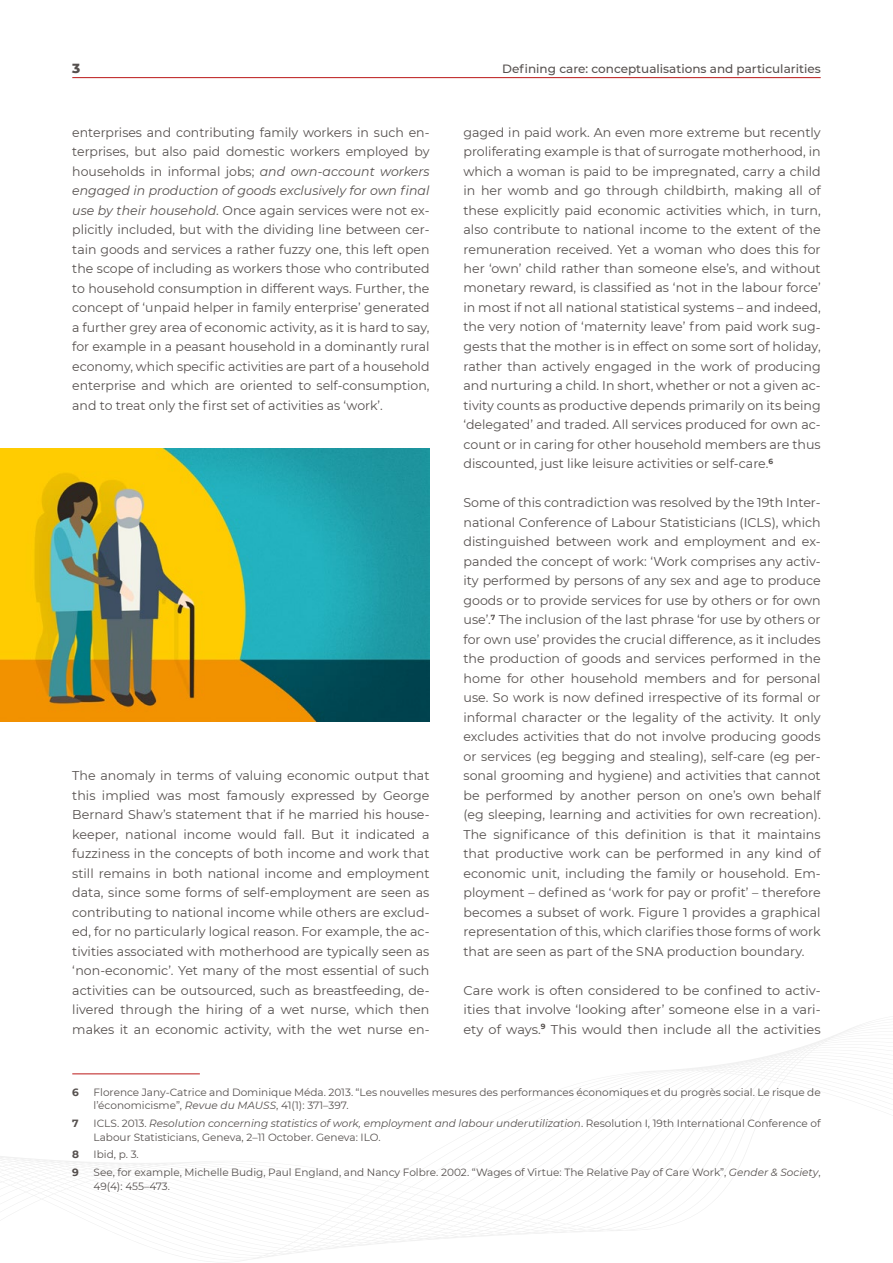
<style>
.page{position:relative;width:893px;height:1263px;background:#fff}
.page>*{position:absolute;margin:0;border:0;box-sizing:border-box;transform-origin:0 0}
.t1{font:800 13.5px "Montserrat";color:#55504e}
.t2{font:12.75px/19.5px "Montserrat";color:#55504e;text-align:justify}
.t3{font:500 12px "Montserrat";color:#55504e}
.t4{font:10.5px/13.5px "Montserrat";color:#55504e}
.t5{font:700 10.5px "Montserrat";color:#55504e}
.s1{font-style:italic}
</style>
<div class="page">
<hr style="left:72px;top:77px;width:749px;height:1px;background:#bb1818">
<svg style="left:72px;top:1021px;width:812px;height:240px"></svg>
<svg style="left:0;top:1155px;width:600px;height:98px"></svg>
<img style="left:0;top:449px;width:429px;height:273px">
<p class="t1" style="left:72px;top:58px;width:10px">3</p>
<p class="t3" style="left:502px;top:60px;width:320px">Defining care: conceptualisations and particularities</p>
<p class="t2" style="left:72px;top:122px;width:359px">enterprises and contributing family workers in such en&shy;terprises, but also paid domestic workers employed by households in informal jobs; <span class="s1">and own-account workers engaged in production of goods exclusively for own final use by their household</span>. Once again services were not ex&shy;plicitly included, but with the dividing line between cer&shy;tain goods and services a rather fuzzy one, this left open the scope of including as workers those who contributed to household consumption in different ways. Further, the concept of ‘unpaid helper in family enterprise’ generated a further grey area of economic activity, as it is hard to say, for example in a peasant household in a dominantly rural economy, which specific activities are part of a household enterprise and which are oriented to self-consumption, and to treat only the first set of activities as ‘work’.</p>
<p class="t2" style="left:72px;top:765px;width:359px">The anomaly in terms of valuing economic output that this implied was most famously expressed by George Bernard Shaw’s statement that if he married his house&shy;keeper, national income would fall. But it indicated a fuzziness in the concepts of both income and work that still remains in both national income and employment data, since some forms of self-employment are seen as contributing to national income while others are exclud&shy;ed, for no particularly logical reason. For example, the ac&shy;tivities associated with motherhood are typically seen as ‘non-economic’. Yet many of the most essential of such activities can be outsourced, such as breastfeeding, de&shy;livered through the hiring of a wet nurse, which then makes it an economic activity, with the wet nurse en-</p>
<p class="t2" style="left:463px;top:122px;width:359px">gaged in paid work. An even more extreme but recently proliferating example is that of surrogate motherhood, in which a woman is paid to be impregnated, carry a child in her womb and go through childbirth, making all of these explicitly paid economic activities which, in turn, also contribute to national income to the extent of the remuneration received. Yet a woman who does this for her ‘own’ child rather than someone else’s, and without monetary reward, is classified as ‘not in the labour force’ in most if not all national statistical systems – and indeed, the very notion of ‘maternity leave’ from paid work sug&shy;gests that the mother is in effect on some sort of holiday, rather than actively engaged in the work of producing and nurturing a child. In short, whether or not a given ac&shy;tivity counts as productive depends primarily on its being ‘delegated’ and traded. All services produced for own ac&shy;count or in caring for other household members are thus discounted, just like leisure activities or self-care.<sup>6</sup></p>
<p class="t2" style="left:463px;top:492px;width:359px">Some of this contradiction was resolved by the 19th Inter&shy;national Conference of Labour Statisticians (ICLS), which distinguished between work and employment and ex&shy;panded the concept of work: ‘Work comprises any activ&shy;ity performed by persons of any sex and age to produce goods or to provide services for use by others or for own use’.<sup>7</sup> The inclusion of the last phrase ‘for use by others or for own use’ provides the crucial difference, as it includes the production of goods and services performed in the home for other household members and for personal use. So work is now defined irrespective of its formal or informal character or the legality of the activity. It only excludes activities that do not involve producing goods or services (eg begging and stealing), self-care (eg per&shy;sonal grooming and hygiene) and activities that cannot be performed by another person on one’s own behalf (eg sleeping, learning and activities for own recreation).<br>The significance of this definition is that it maintains that productive work can be performed in any kind of economic unit, including the family or household. Em&shy;ployment – defined as ‘work for pay or profit’ – therefore becomes a subset of work. Figure 1 provides a graphical representation of this, which clarifies those forms of work that are seen as part of the SNA production boundary.</p>
<p class="t2" style="left:463px;top:980px;width:359px">Care work is often considered to be confined to activ&shy;ities that involve ‘looking after’ someone else in a vari&shy;ety of ways.<sup>9</sup> This would then include all the activities</p>
<p class="t5" style="left:72px;top:1084px;width:8px">6</p>
<p class="t4" style="left:94px;top:1085px;width:729px">Florence Jany-Catrice and Dominique Méda. 2013. “Les nouvelles mesures des performances économiques et du progrès social. Le risque de l’économicisme”, <span class="s1">Revue du MAUSS</span>, 41(1): 371–397.</p>
<p class="t5" style="left:72px;top:1116px;width:8px">7</p>
<p class="t4" style="left:94px;top:1116px;width:729px">ICLS. 2013. <span class="s1">Resolution concerning statistics of work, employment and labour underutilization</span>. Resolution I, 19th International Conference of<br>Labour Statisticians, Geneva, 2–11 October. Geneva: ILO.</p>
<p class="t5" style="left:72px;top:1147px;width:8px">8</p>
<p class="t4" style="left:94px;top:1147px;width:47px">Ibid, p. 3.</p>
<p class="t5" style="left:72px;top:1165px;width:8px">9</p>
<p class="t4" style="left:94px;top:1165px;width:729px">See, for example, Michelle Budig, Paul England, and Nancy Folbre. 2002. “Wages of Virtue: The Relative Pay of Care Work”, <span class="s1">Gender &amp; Society</span>,<br>49(4): 455–473.</p>
</div>
